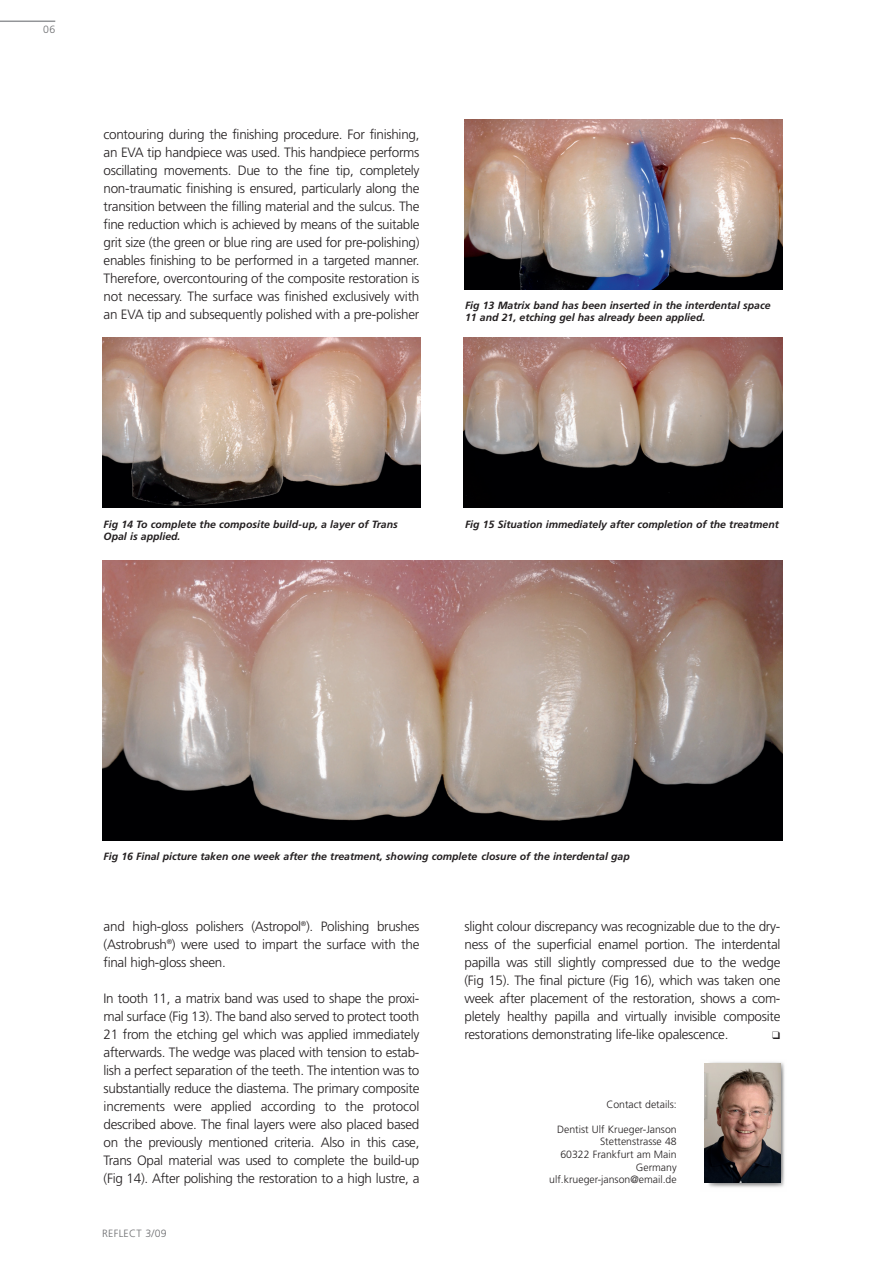
<style>
.page{position:relative;width:893px;height:1263px;background:#fff}
.page>*{position:absolute;margin:0;border:0;box-sizing:border-box;transform-origin:0 0}
.t1{font:300 13.5px/18px "Frutiger";letter-spacing:-.02em;color:#231f20;text-align:justify}
.t2{font:italic 700 10.5px/12px "Frutiger";color:#231f20}
.t3{font:300 10.5px/12.6px "Frutiger";color:#231f20;text-align:right}
.t4{font:300 10.5px "Frutiger";letter-spacing:.03em;color:#6c6d70}
</style>
<div class="page">
<hr style="left:0;top:21px;width:55px;height:1px;background:#939598">
<img style="left:704px;top:1062px;width:81px;height:126px">
<img style="left:704px;top:1064px;width:77px;height:119px">
<img style="left:463px;top:338px;width:319px;height:170px">
<img style="left:102px;top:560px;width:680px;height:280px">
<img style="left:464px;top:119px;width:318px;height:170px">
<img style="left:102px;top:338px;width:318px;height:170px">
<p class="t4" style="left:43px;top:26px;width:13px">06</p>
<p class="t1" style="left:104px;top:126px;width:317px">contouring during the finishing procedure. For finishing, an EVA tip handpiece was used. This handpiece performs oscillating movements. Due to the fine tip, completely non-traumatic finishing is ensured, particularly along the transition between the filling material and the sulcus. The fine reduction which is achieved by means of the suitable grit size (the green or blue ring are used for pre-polishing) enables finishing to be performed in a targeted manner.<br>Therefore, overcontouring of the composite restoration is not necessary. The surface was finished exclusively with an EVA tip and subsequently polished with a pre-polisher</p>
<p class="t2" style="left:465px;top:300px;width:307px">Fig 13 Matrix band has been inserted in the interdental space<br>11 and 21, etching gel has already been applied.</p>
<p class="t2" style="left:104px;top:519px;width:296px">Fig 14 To complete the composite build-up, a layer of Trans<br>Opal is applied.</p>
<p class="t2" style="left:465px;top:519px;width:315px">Fig 15 Situation immediately after completion of the treatment</p>
<p class="t2" style="left:104px;top:851px;width:528px">Fig 16 Final picture taken one week after the treatment, showing complete closure of the interdental gap</p>
<p class="t1" style="left:104px;top:918px;width:317px">and high-gloss polishers (Astropol<sup>®</sup>). Polishing brushes (Astrobrush<sup>®</sup>) were used to impart the surface with the final high-gloss sheen.</p>
<p class="t1" style="left:104px;top:990px;width:317px">In tooth 11, a matrix band was used to shape the proxi&shy;mal surface (Fig 13). The band also served to protect tooth 21 from the etching gel which was applied immediately afterwards. The wedge was placed with tension to estab&shy;lish a perfect separation of the teeth. The intention was to substantially reduce the diastema. The primary composite increments were applied according to the protocol described above. The final layers were also placed based on the previously mentioned criteria. Also in this case, Trans Opal material was used to complete the build-up (Fig 14). After polishing the restoration to a high lustre, a</p>
<p class="t4" style="left:102px;top:1229px;width:66px">REFLECT 3/09</p>
<p class="t1" style="left:464px;top:918px;width:317px">slight colour discrepancy was recognizable due to the dry&shy;ness of the superficial enamel portion. The interdental papilla was still slightly compressed due to the wedge (Fig 15). The final picture (Fig 16), which was taken one week after placement of the restoration, shows a com&shy;pletely healthy papilla and virtually invisible composite restorations demonstrating life-like opalescence.</p>
<p class="t3" style="left:606px;top:1098px;width:72px">Contact details:</p>
<p class="t3" style="left:549px;top:1124px;width:129px">Dentist Ulf Krueger-Janson<br>Stettenstrasse 48<br>60322 Frankfurt am Main<br>Germany ulf.krueger-janson@email.de</p>
</div>
